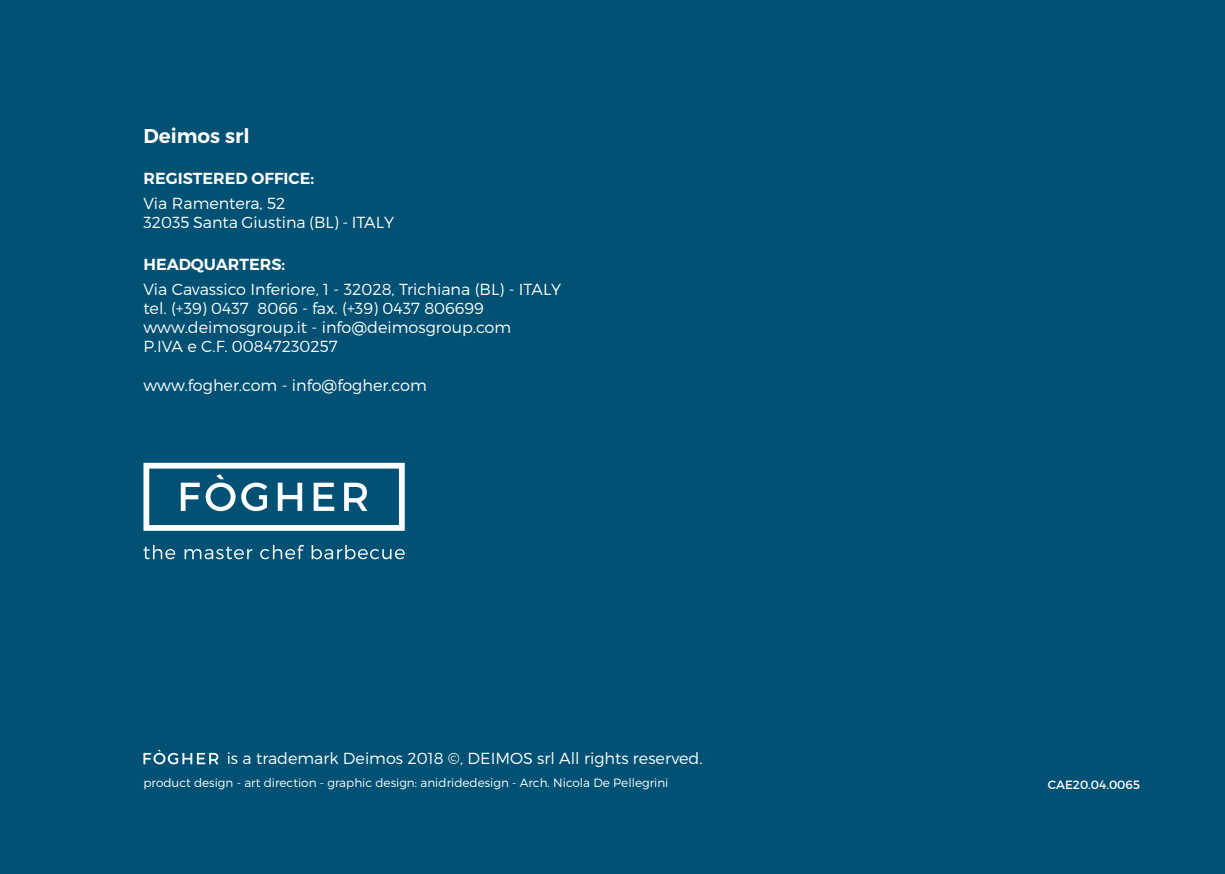
<style>
.page{position:relative;width:1225px;height:874px;background:#fff}
.page>*{position:absolute;margin:0;border:0;box-sizing:border-box;transform-origin:0 0}
.t1{font:600 20px "Montserrat";color:#fff}
.t2{font:300 16px/19.2px "Montserrat";color:#fff}
.t3{font:600 16px "Montserrat";color:#fff}
.t4{font:300 12px "Montserrat";color:#fff}
.t5{font:12px "Montserrat";color:#fff}
</style>
<div class="page">
<div style="left:0;top:0;width:1225px;height:873px;background:#005173"></div>
<svg style="left:143px;top:749px;width:75px;height:15px"></svg>
<svg style="left:143px;top:544px;width:32px;height:15px"></svg>
<svg style="left:185px;top:546px;width:67px;height:13px"></svg>
<svg style="left:260px;top:544px;width:44px;height:15px"></svg>
<svg style="left:312px;top:544px;width:93px;height:15px"></svg>
<svg style="left:143px;top:462px;width:262px;height:68px"></svg>
<p class="t1" style="left:143px;top:123px;width:108px">Deimos srl</p>
<p class="t3" style="left:143px;top:168px;width:172px">REGISTERED OFFICE:</p>
<p class="t2" style="left:143px;top:193px;width:252px">Via Ramentera, 52<br>32035 Santa Giustina (BL) - ITALY</p>
<p class="t3" style="left:143px;top:254px;width:143px">HEADQUARTERS:</p>
<p class="t2" style="left:143px;top:279px;width:419px">Via Cavassico Inferiore, 1 - 32028, Trichiana (BL) - ITALY tel. (+39) 0437 8066 - fax. (+39) 0437 806699 www.deimosgroup.it - info@deimosgroup.com<br>P.IVA e C.F. 00847230257</p>
<p class="t2" style="left:143px;top:375px;width:285px">www.fogher.com - info@fogher.com</p>
<p class="t2" style="left:227px;top:748px;width:477px">is a trademark Deimos 2018 ©, DEIMOS srl All rights reserved.</p>
<p class="t4" style="left:143px;top:775px;width:526px">product design - art direction - graphic design: anidridedesign - Arch. Nicola De Pellegrini</p>
<p class="t5" style="left:1048px;top:776px;width:93px">CAE20.04.0065</p>
</div>
